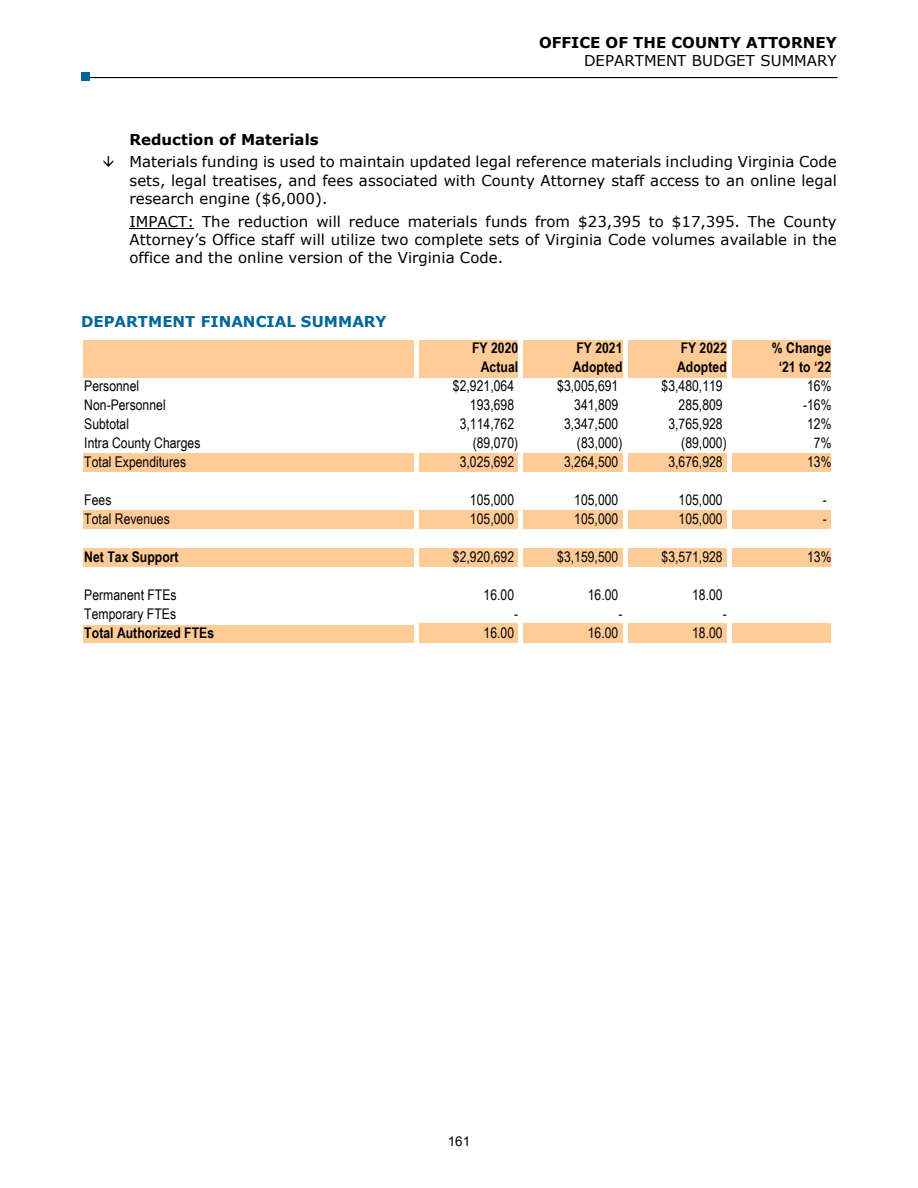
<style>
.page{position:relative;width:918px;height:1188px;background:#fff}
.page>*{position:absolute;margin:0;border:0;box-sizing:border-box;transform-origin:0 0}
.t1{font:15px/18.3px "Verdana";letter-spacing:.005em;color:#000;text-align:justify}
.t2{font:700 15px "Verdana";color:#000}
.t3{font:700 15px "Verdana";color:#069}
.InlineShape{font:14.7px "Arial Narrow";color:#000}
.InlineShape-2{font:700 14.7px "Arial Narrow";color:#000}
.t4{font:13.5px "Arial";color:#000}
</style>
<div class="page">
<hr style="left:82px;top:77px;width:756px;height:1px;background:#000">
<div style="left:81px;top:73px;width:9px;height:8px;background:#069"></div>
<hr style="left:130px;top:228px;width:64px;height:1px;background:#000">
<div style="left:83px;top:340px;width:751px;height:38px;background:#ffcb97"></div>
<div style="left:83px;top:453px;width:751px;height:20px;background:#ffcb97"></div>
<div style="left:83px;top:472px;width:751px;height:38px;background:#fff"></div>
<div style="left:83px;top:510px;width:751px;height:19px;background:#ffcb97"></div>
<div style="left:83px;top:548px;width:751px;height:19px;background:#ffcb97"></div>
<div style="left:83px;top:624px;width:751px;height:19px;background:#ffcb97"></div>
<hr style="left:831px;top:340px;width:3px;height:38px;background:#fff">
<hr style="left:623px;top:340px;width:4px;height:38px;background:#fff">
<div style="left:727px;top:340px;width:5px;height:38px;background:#fff"></div>
<hr style="left:831px;top:453px;width:3px;height:20px;background:#fff">
<div style="left:727px;top:453px;width:5px;height:20px;background:#fff"></div>
<hr style="left:831px;top:510px;width:3px;height:19px;background:#fff">
<div style="left:727px;top:510px;width:5px;height:19px;background:#fff"></div>
<hr style="left:831px;top:548px;width:3px;height:19px;background:#fff">
<div style="left:727px;top:548px;width:5px;height:19px;background:#fff"></div>
<div style="left:414px;top:340px;width:5px;height:303px;background:#fff"></div>
<hr style="left:519px;top:340px;width:4px;height:303px;background:#fff">
<hr style="left:623px;top:453px;width:4px;height:190px;background:#fff">
<div style="left:727px;top:605px;width:5px;height:38px;background:#fff"></div>
<hr style="left:831px;top:624px;width:3px;height:19px;background:#fff">
<hr style="left:83px;top:623px;width:331px;height:2px;background:#fff">
<p class="t2" style="left:539px;top:31px;width:299px">OFFICE OF THE COUNTY ATTORNEY</p>
<p class="t1" style="left:584px;top:51px;width:254px">DEPARTMENT BUDGET SUMMARY</p>
<p class="t2" style="left:130px;top:129px;width:191px">Reduction of Materials</p>
<p class="t1" style="left:130px;top:153px;width:709px">Materials funding is used to maintain updated legal reference materials including Virginia Code sets, legal treatises, and fees associated with County Attorney staff access to an online legal research engine ($6,000).</p>
<p class="t1" style="left:130px;top:212px;width:709px">IMPACT: The reduction will reduce materials funds from $23,395 to $17,395. The County Attorney’s Office staff will utilize two complete sets of Virginia Code volumes available in the office and the online version of the Virginia Code.</p>
<h1 class="t3" style="left:81px;top:311px;width:307px">DEPARTMENT FINANCIAL SUMMARY</h1>
<p class="InlineShape-2" style="left:472px;top:337px;width:48px">FY 2020</p>
<p class="InlineShape-2" style="left:576px;top:337px;width:48px">FY 2021</p>
<p class="InlineShape-2" style="left:681px;top:337px;width:48px">FY 2022</p>
<p class="InlineShape-2" style="left:772px;top:337px;width:61px">% Change</p>
<p class="InlineShape-2" style="left:481px;top:356px;width:39px">Actual</p>
<p class="InlineShape-2" style="left:573px;top:356px;width:51px">Adopted</p>
<p class="InlineShape-2" style="left:677px;top:356px;width:51px">Adopted</p>
<p class="InlineShape-2" style="left:779px;top:356px;width:54px">‘21 to ‘22</p>
<p class="InlineShape" style="left:84px;top:375px;width:56px">Personnel</p>
<p class="InlineShape" style="left:453px;top:375px;width:63px">$2,921,064</p>
<p class="InlineShape" style="left:557px;top:375px;width:63px">$3,005,691</p>
<p class="InlineShape" style="left:662px;top:375px;width:63px">$3,480,119</p>
<p class="InlineShape" style="left:807px;top:375px;width:26px">16%</p>
<p class="InlineShape" style="left:84px;top:394px;width:83px">Non-Personnel</p>
<p class="InlineShape" style="left:470px;top:394px;width:46px">193,698</p>
<p class="InlineShape" style="left:574px;top:394px;width:46px">341,809</p>
<p class="InlineShape" style="left:679px;top:394px;width:46px">285,809</p>
<p class="InlineShape" style="left:803px;top:394px;width:30px">-16%</p>
<p class="InlineShape" style="left:84px;top:413px;width:46px">Subtotal</p>
<p class="InlineShape" style="left:460px;top:413px;width:56px">3,114,762</p>
<p class="InlineShape" style="left:564px;top:413px;width:56px">3,347,500</p>
<p class="InlineShape" style="left:668px;top:413px;width:56px">3,765,928</p>
<p class="InlineShape" style="left:807px;top:413px;width:26px">12%</p>
<p class="InlineShape" style="left:84px;top:432px;width:118px">Intra County Charges</p>
<p class="InlineShape" style="left:473px;top:432px;width:47px">(89,070)</p>
<p class="InlineShape" style="left:577px;top:432px;width:47px">(83,000)</p>
<p class="InlineShape" style="left:681px;top:432px;width:47px">(89,000)</p>
<p class="InlineShape" style="left:814px;top:432px;width:19px">7%</p>
<p class="InlineShape" style="left:84px;top:451px;width:103px">Total Expenditures</p>
<p class="InlineShape" style="left:460px;top:451px;width:56px">3,025,692</p>
<p class="InlineShape" style="left:564px;top:451px;width:56px">3,264,500</p>
<p class="InlineShape" style="left:668px;top:451px;width:56px">3,676,928</p>
<p class="InlineShape" style="left:807px;top:451px;width:26px">13%</p>
<p class="InlineShape" style="left:84px;top:489px;width:29px">Fees</p>
<p class="InlineShape" style="left:470px;top:489px;width:46px">105,000</p>
<p class="InlineShape" style="left:574px;top:489px;width:46px">105,000</p>
<p class="InlineShape" style="left:679px;top:489px;width:46px">105,000</p>
<p class="InlineShape" style="left:823px;top:489px;width:6px">-</p>
<p class="InlineShape" style="left:84px;top:508px;width:87px">Total Revenues</p>
<p class="InlineShape" style="left:470px;top:508px;width:46px">105,000</p>
<p class="InlineShape" style="left:574px;top:508px;width:46px">105,000</p>
<p class="InlineShape" style="left:679px;top:508px;width:46px">105,000</p>
<p class="InlineShape" style="left:823px;top:508px;width:6px">-</p>
<p class="InlineShape-2" style="left:84px;top:545px;width:96px">Net Tax Support</p>
<p class="InlineShape" style="left:453px;top:546px;width:63px">$2,920,692</p>
<p class="InlineShape" style="left:557px;top:546px;width:63px">$3,159,500</p>
<p class="InlineShape" style="left:662px;top:546px;width:63px">$3,571,928</p>
<p class="InlineShape" style="left:807px;top:546px;width:26px">13%</p>
<p class="InlineShape" style="left:84px;top:584px;width:94px">Permanent FTEs</p>
<p class="InlineShape" style="left:484px;top:584px;width:32px">16.00</p>
<p class="InlineShape" style="left:588px;top:584px;width:32px">16.00</p>
<p class="InlineShape" style="left:692px;top:584px;width:32px">18.00</p>
<p class="InlineShape" style="left:84px;top:603px;width:93px">Temporary FTEs</p>
<p class="InlineShape" style="left:514px;top:603px;width:6px">-</p>
<p class="InlineShape" style="left:618px;top:603px;width:6px">-</p>
<p class="InlineShape" style="left:723px;top:603px;width:6px">-</p>
<p class="InlineShape-2" style="left:84px;top:621px;width:131px">Total Authorized FTEs</p>
<p class="InlineShape" style="left:484px;top:622px;width:32px">16.00</p>
<p class="InlineShape" style="left:588px;top:622px;width:32px">16.00</p>
<p class="InlineShape" style="left:692px;top:622px;width:32px">18.00</p>
<p class="t4" style="left:448px;top:1132px;width:24px">161</p>
</div>
